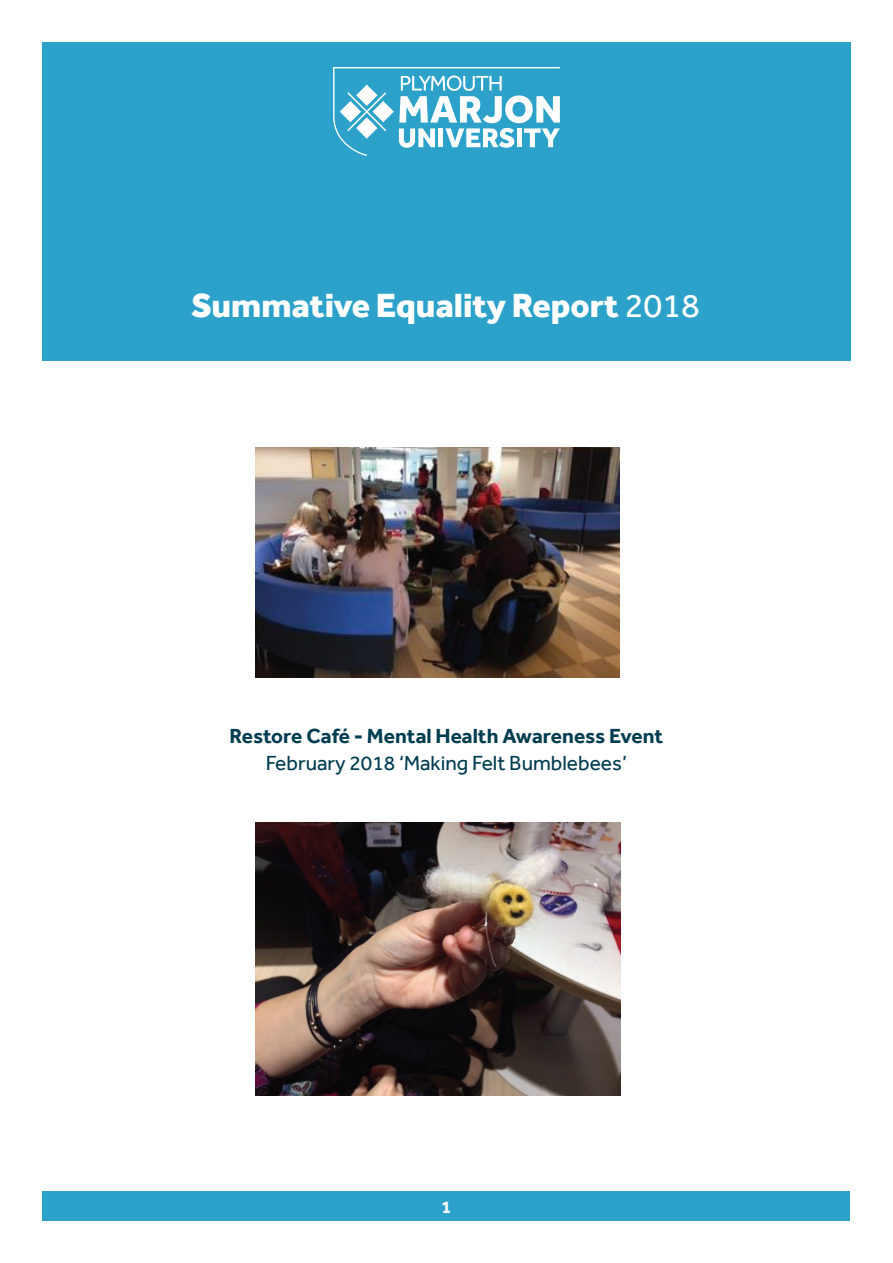
<style>
.page{position:relative;width:893px;height:1263px;background:#fff}
.page>*{position:absolute;margin:0;border:0;box-sizing:border-box;transform-origin:0 0}
.t1{font:800 34.5px "Effra";color:#fff}
.t2{font:700 21px/27px "Effra";color:#013d50;text-align:center}
.t3{font:700 18px "Effra";color:#fff}
.s1{font-weight:400}
</style>
<div class="page">
<img style="left:256px;top:822px;width:365px;height:274px">
<img style="left:256px;top:447px;width:363px;height:230px">
<div style="left:43px;top:1191px;width:807px;height:29px;background:#2ca2ca"></div>
<div style="left:42px;top:43px;width:808px;height:318px;background:#2ca2ca"></div>
<svg style="left:333px;top:67px;width:227px;height:89px"></svg>
<p class="t1" style="left:191px;top:284px;width:510px">Summative Equality Report <span class="s1">2018</span></p>
<p class="t2" style="left:230px;top:722px;width:435px">Restore Café - Mental Health Awareness Event<br><span class="s1">February 2018 ‘Making Felt Bumblebees’</span></p>
<p class="t3" style="left:442px;top:1196px;width:11px">1</p>
</div>
